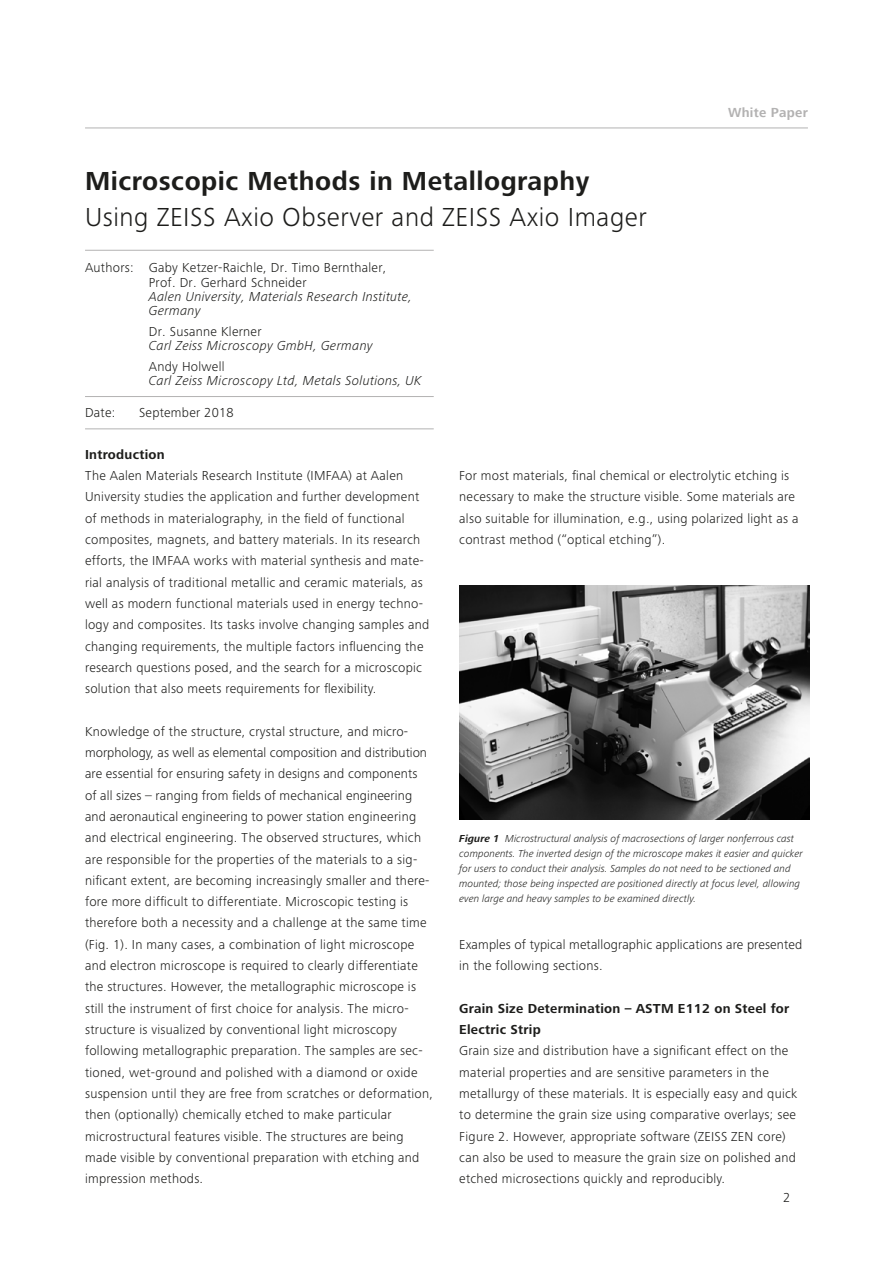
<style>
.page{position:relative;width:893px;height:1263px;background:#fff}
.page>*{position:absolute;margin:0;border:0;box-sizing:border-box;transform-origin:0 0}
.t1{font:300 27px "Zeiss Frutiger Next Pro";letter-spacing:.02em;color:#1d1d1b}
.t2{font:700 27px "Zeiss Frutiger Next Pro";letter-spacing:.02em;color:#1d1d1b}
.t3{font:300 13.5px/21.3px "Zeiss Frutiger Next Pro";letter-spacing:.02em;color:#1d1d1b}
.t4{font:italic 300 13.5px/14.2px "Zeiss Frutiger Next Pro";letter-spacing:.02em;color:#1d1d1b}
.t5{font:700 13.5px/21.3px "Zeiss Frutiger Next Pro";letter-spacing:.02em;color:#1d1d1b}
.t6{font:700 13.5px "ZEISS Frutiger Next W1 G";letter-spacing:.02em;color:#b3b2b2}
.t7{font:italic 300 10.5px/15px "Zeiss Frutiger Next Pro";letter-spacing:.005em;color:#1d1d1b}
.s1{font-weight:700}
</style>
<div class="page">
<hr style="left:85px;top:128px;width:723px;height:1px;background:#b3b2b2">
<hr style="left:85px;top:250px;width:349px;height:1px;background:#b3b2b2">
<hr style="left:85px;top:428px;width:349px;height:1px;background:#b3b2b2">
<hr style="left:85px;top:396px;width:349px;height:1px;background:#b3b2b2">
<img style="left:459px;top:585px;width:351px;height:235px">
<p class="t6" style="left:728px;top:105px;width:81px">White Paper</p>
<h1 class="t2" style="left:85px;top:165px;width:506px">Microscopic Methods in Metallography</h1>
<h1 class="t1" style="left:85px;top:201px;width:563px">Using ZEISS Axio Observer and ZEISS Axio Imager</h1>
<p class="t3" style="left:149px;top:261px;width:239px;line-height:14.2px;text-indent:-64px">Authors: Gaby Ketzer-Raichle, Dr. Timo Bernthaler,<br>Prof. Dr. Gerhard Schneider</p>
<p class="t4" style="left:149px;top:289px;width:265px">Aalen University, Materials Research Institute,<br>Germany</p>
<p class="t3" style="left:149px;top:321px;width:114px">Dr. Susanne Klerner</p>
<p class="t4" style="left:149px;top:338px;width:226px">Carl Zeiss Microscopy GmbH, Germany</p>
<p class="t3" style="left:149px;top:355px;width:77px">Andy Holwell</p>
<p class="t4" style="left:149px;top:373px;width:274px">Carl Zeiss Microscopy Ltd, Metals Solutions, UK</p>
<p class="t3" style="left:85px;top:402px;width:32px">Date:</p>
<p class="t3" style="left:139px;top:402px;width:96px">September 2018</p>
<p class="t5" style="left:85px;top:444px;width:81px">Introduction</p>
<p class="t3" style="left:85px;top:465px;width:346px">The Aalen Materials Research Institute (IMFAA) at Aalen University studies the application and further development of methods in materialography, in the field of functional composites, magnets, and battery materials. In its research efforts, the IMFAA works with material synthesis and mate&shy;rial analysis of traditional metallic and ceramic materials, as well as modern functional materials used in energy techno&shy;logy and composites. Its tasks involve changing samples and changing requirements, the multiple factors influencing the research questions posed, and the search for a microscopic solution that also meets requirements for flexibility.</p>
<p class="t3" style="left:85px;top:720px;width:350px">Knowledge of the structure, crystal structure, and micro&shy;morphology, as well as elemental composition and distribution are essential for ensuring safety in designs and components<br>of all sizes – ranging from fields of mechanical engineering and aeronautical engineering to power station engineering and electrical engineering. The observed structures, which are responsible for the properties of the materials to a sig&shy;nificant extent, are becoming increasingly smaller and there&shy;fore more difficult to differentiate. Microscopic testing is therefore both a necessity and a challenge at the same time (Fig. 1). In many cases, a combination of light microscope and electron microscope is required to clearly differentiate the structures. However, the metallographic microscope is still the instrument of first choice for analysis. The micro&shy;structure is visualized by conventional light microscopy following metallographic preparation. The samples are sec&shy;tioned, wet-ground and polished with a diamond or oxide suspension until they are free from scratches or deformation, then (optionally) chemically etched to make particular microstructural features visible. The structures are being made visible by conventional preparation with etching and impression methods.</p>
<p class="t3" style="left:459px;top:465px;width:341px">For most materials, final chemical or electrolytic etching is necessary to make the structure visible. Some materials are also suitable for illumination, e.g., using polarized light as a contrast method (“optical etching”).</p>
<p class="t7" style="left:459px;top:831px;width:345px"><span class="s1">Figure 1</span> Microstructural analysis of macrosections of larger nonferrous cast components. The inverted design of the microscope makes it easier and quicker for users to conduct their analysis. Samples do not need to be sectioned and mounted; those being inspected are positioned directly at focus level, allowing even large and heavy samples to be examined directly.</p>
<p class="t3" style="left:459px;top:934px;width:344px">Examples of typical metallographic applications are presented in the following sections.</p>
<p class="t5" style="left:459px;top:997px;width:332px">Grain Size Determination – ASTM E112 on Steel for<br>Electric Strip</p>
<p class="t3" style="left:459px;top:1040px;width:340px">Grain size and distribution have a significant effect on the material properties and are sensitive parameters in the metallurgy of these materials. It is especially easy and quick to determine the grain size using comparative overlays; see Figure 2. However, appropriate software (ZEISS ZEN core) can also be used to measure the grain size on polished and etched microsections quickly and reproducibly.</p>
<p class="t3" style="left:783px;top:1187px;width:9px">2</p>
</div>
